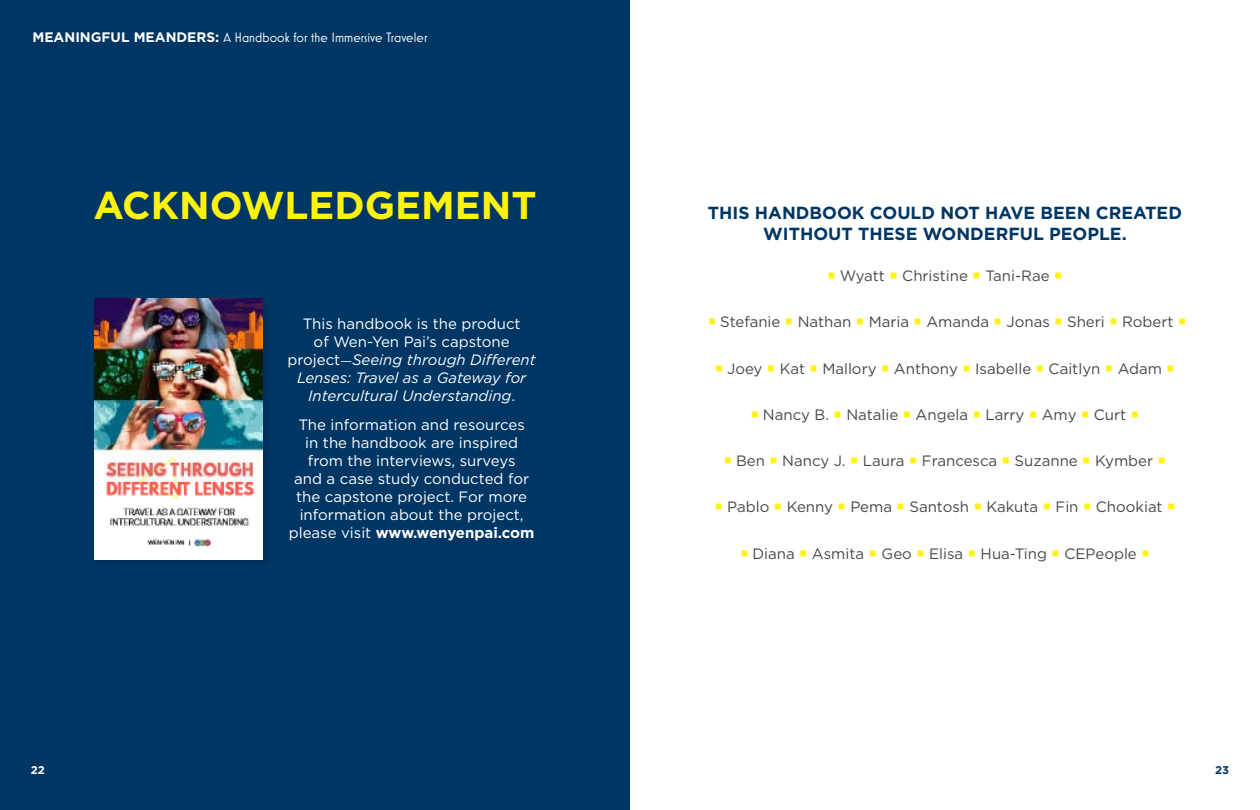
<style>
.page{position:relative;width:1260px;height:810px;background:#fff}
.page>*{position:absolute;margin:0;border:0;box-sizing:border-box;transform-origin:0 0}
.t1{font:700 38.75px "Gotham";color:#fff20f}
.t2{font:700 17.5px/21px "Gotham";color:#003663;text-align:center}
.t3{font:15px "Gotham";color:#48484a}
.t4{font:15px/18px "Gotham";color:#fff;text-align:center}
.t5{font:italic 15px/18px "Gotham";color:#fff;text-align:center}
.t6{font:13.75px "Mostra Nuova";color:#fff}
.t7{font:700 11.25px "Gotham";color:#fff}
.t8{font:700 11.25px "Gotham";color:#003663}
.s1{font-family:"Gotham";font-weight:700}
.s2{font-style:normal}
.s3{font-family:"Minion Pro";font-style:normal}
.s4{font-weight:700}
.s5{color:#fff20f}
</style>
<div class="page">
<div style="left:0;top:0;width:630px;height:810px;background:#003663"></div>
<div style="left:97px;top:301px;width:172px;height:265px;background:#003059"></div>
<img style="left:94px;top:299px;width:169px;height:261px">
<p class="t6" style="left:32px;top:29px;width:396px"><span class="s1">MEANINGFUL MEANDERS:</span> A Handbook for the Immersive Traveler</p>
<h1 class="t1" style="left:93px;top:180px;width:445px">ACKNOWLEDGEMENT</h1>
<p class="t5" style="left:288px;top:314px;width:250px"><span class="s2">This handbook is the product<br>of Wen-Yen Pai’s capstone project</span><span class="s3">-</span>Seeing through Different<br>Lenses: Travel as a Gateway for<br>Intercultural Understanding<span class="s2">.</span></p>
<p class="t4" style="left:289px;top:415px;width:247px">The information and resources<br>in the handbook are inspired from the interviews, surveys<br>and a case study conducted for the capstone project. For more information about the project, please visit <span class="s4">www.wenyenpai.com</span></p>
<p class="t2" style="left:708px;top:203px;width:476px">THIS HANDBOOK COULD NOT HAVE BEEN CREATED<br>WITHOUT THESE WONDERFUL PEOPLE.</p>
<p class="t3" style="left:828px;top:266px;width:236px"><span class="s5">○</span> Wyatt <span class="s5">○</span> Christine <span class="s5">○</span> Tani-Rae <span class="s5">○</span></p>
<p class="t3" style="left:708px;top:312px;width:480px"><span class="s5">○</span> Stefanie <span class="s5">○</span> Nathan <span class="s5">○</span> Maria <span class="s5">○</span> Amanda <span class="s5">○</span> Jonas <span class="s5">○</span> Sheri <span class="s5">○</span> Robert <span class="s5">○</span></p>
<p class="t3" style="left:715px;top:359px;width:461px"><span class="s5">○</span> Joey <span class="s5">○</span> Kat <span class="s5">○</span> Mallory <span class="s5">○</span> Anthony <span class="s5">○</span> Isabelle <span class="s5">○</span> Caitlyn <span class="s5">○</span> Adam <span class="s5">○</span></p>
<p class="t3" style="left:751px;top:405px;width:390px"><span class="s5">○</span> Nancy B. <span class="s5">○</span> Natalie <span class="s5">○</span> Angela <span class="s5">○</span> Larry <span class="s5">○</span> Amy <span class="s5">○</span> Curt <span class="s5">○</span></p>
<p class="t3" style="left:724px;top:451px;width:444px"><span class="s5">○</span> Ben <span class="s5">○</span> Nancy J. <span class="s5">○</span> Laura <span class="s5">○</span> Francesca <span class="s5">○</span> Suzanne <span class="s5">○</span> Kymber <span class="s5">○</span></p>
<p class="t3" style="left:714px;top:497px;width:463px"><span class="s5">○</span> Pablo <span class="s5">○</span> Kenny <span class="s5">○</span> Pema <span class="s5">○</span> Santosh <span class="s5">○</span> Kakuta <span class="s5">○</span> Fin <span class="s5">○</span> Chookiat <span class="s5">○</span></p>
<p class="t3" style="left:740px;top:544px;width:411px"><span class="s5">○</span> Diana <span class="s5">○</span> Asmita <span class="s5">○</span> Geo <span class="s5">○</span> Elisa <span class="s5">○</span> Hua-Ting <span class="s5">○</span> CEPeople <span class="s5">○</span></p>
<p class="t7" style="left:31px;top:763px;width:16px">22</p>
<p class="t8" style="left:1215px;top:763px;width:15px">23</p>
</div>
